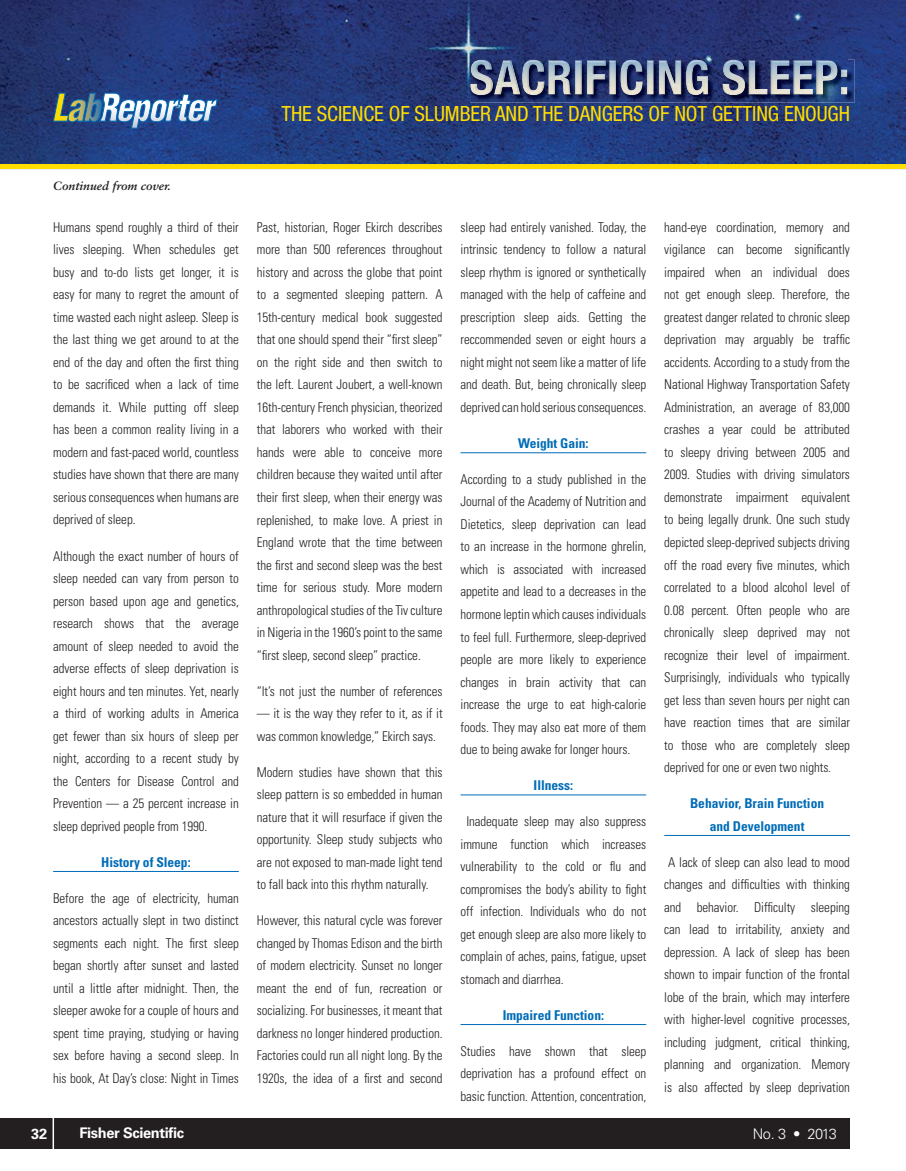
<style>
.page{position:relative;width:906px;height:1171px;background:#fff}
.page>*{position:absolute;margin:0;border:0;box-sizing:border-box;transform-origin:0 0}
.t1{font:condensed 21px "Helvetica Neue LT Std";letter-spacing:-.005em;color:#fd0}
.t2{font:700 14.7px "Univers LT Std";letter-spacing:-.025em;color:#fff}
.t3{font:300 14.7px "Univers LT Std";letter-spacing:-.05em;color:#fff}
.t4{font:300 condensed 13.5px/22.5px "Univers LT Std";letter-spacing:-.005em;color:#231f20;text-align:justify;scale:.96 1}
.t5{font:700 condensed 13.5px/22.5px "Univers LT Std";letter-spacing:-.005em;color:#006cb7;text-align:center}
.t6{font:italic 700 12px "Sabon LT Std";color:#231f20}
</style>
<div class="page">
<img style="left:0;top:0;width:906px;height:164px">
<div style="left:0;top:1118px;width:850px;height:30px;background:#231f20"></div>
<hr style="left:53px;top:1116px;width:1px;height:37px;background:#fff">
<hr style="left:53px;top:871px;width:186px;height:1px;background:#006cb7">
<hr style="left:460px;top:452px;width:186px;height:1px;background:#006cb7">
<hr style="left:460px;top:794px;width:186px;height:1px;background:#006cb7">
<hr style="left:460px;top:1024px;width:186px;height:1px;background:#006cb7">
<hr style="left:664px;top:835px;width:186px;height:1px;background:#006cb7">
<div style="left:0;top:164px;width:906px;height:5px;background:#fd0"></div>
<svg style="left:53px;top:93px;width:165px;height:36px;background:#5e7ea3"></svg>
<img style="left:470px;top:60px;width:384px;height:43px">
<img style="left:475px;top:95px;width:264px;height:1px">
<img style="left:470px;top:60px;width:377px;height:35px">
<h1 class="t1" style="left:281px;top:102px;width:570px">THE SCIENCE OF SLUMBER AND THE DANGERS OF NOT GETTING ENOUGH</h1>
<p class="t6" style="left:53px;top:178px;width:119px">Continued from cover.</p>
<p class="t4" style="left:53px;top:216px;width:195px">Humans spend roughly a third of their lives sleeping. When schedules get busy and to-do lists get longer, it is easy for many to regret the amount of time wasted each night asleep. Sleep is the last thing we get around to at the end of the day and often the first thing to be sacrificed when a lack of time demands it. While putting off sleep has been a common reality living in a modern and fast-paced world, countless studies have shown that there are many serious consequences when humans are deprived of sleep.</p>
<p class="t4" style="left:53px;top:545px;width:195px">Although the exact number of hours of sleep needed can vary from person to person based upon age and genetics, research shows that the average amount of sleep needed to avoid the adverse effects of sleep deprivation is eight hours and ten minutes. Yet, nearly a third of working adults in America get fewer than six hours of sleep per night, according to a recent study by the Centers for Disease Control and Prevention — a 25 percent increase in sleep deprived people from 1990.</p>
<p class="t5" style="left:101px;top:851px;width:91px">History of Sleep:</p>
<p class="t4" style="left:53px;top:887px;width:195px">Before the age of electricity, human ancestors actually slept in two distinct segments each night. The first sleep began shortly after sunset and lasted until a little after midnight. Then, the sleeper awoke for a couple of hours and spent time praying, studying or having sex before having a second sleep. In his book, At Day’s close: Night in Times</p>
<p class="t4" style="left:257px;top:216px;width:195px">Past, historian, Roger Ekirch describes more than 500 references throughout history and across the globe that point to a segmented sleeping pattern. A 15th-century medical book suggested that one should spend their “first sleep” on the right side and then switch to the left. Laurent Joubert, a well-known 16th-century French physician, theorized that laborers who worked with their hands were able to conceive more children because they waited until after their first sleep, when their energy was replenished, to make love. A priest in England wrote that the time between the first and second sleep was the best time for serious study. More modern anthropological studies of the Tiv culture in Nigeria in the 1960’s point to the same “first sleep, second sleep” practice.</p>
<p class="t4" style="left:257px;top:680px;width:195px">“It’s not just the number of references</p>
<p class="t4" style="left:257px;top:703px;width:195px">— it is the way they refer to it, as if it was common knowledge,” Ekirch says.</p>
<p class="t4" style="left:257px;top:761px;width:195px">Modern studies have shown that this sleep pattern is so embedded in human nature that it will resurface if given the opportunity. Sleep study subjects who are not exposed to man-made light tend to fall back into this rhythm naturally.</p>
<p class="t4" style="left:257px;top:910px;width:195px">However, this natural cycle was forever changed by Thomas Edison and the birth of modern electricity. Sunset no longer meant the end of fun, recreation or socializing. For businesses, it meant that darkness no longer hindered production.<br>Factories could run all night long. By the 1920s, the idea of a first and second</p>
<p class="t4" style="left:460px;top:216px;width:195px">sleep had entirely vanished. Today, the intrinsic tendency to follow a natural sleep rhythm is ignored or synthetically managed with the help of caffeine and prescription sleep aids. Getting the reccommended seven or eight hours a night might not seem like a matter of life and death. But, being chronically sleep deprived can hold serious consequences.</p>
<p class="t5" style="left:518px;top:432px;width:72px">Weight Gain:</p>
<p class="t4" style="left:460px;top:468px;width:195px">According to a study published in the Journal of the Academy of Nutrition and Dietetics, sleep deprivation can lead to an increase in the hormone ghrelin, which is associated with increased appetite and lead to a decreases in the hormone leptin which causes individuals to feel full. Furthermore, sleep-deprived people are more likely to experience changes in brain activity that can increase the urge to eat high-calorie foods. They may also eat more of them due to being awake for longer hours.</p>
<p class="t5" style="left:533px;top:774px;width:41px">Illness:</p>
<p class="t4" style="left:460px;top:810px;width:195px;text-indent:6px">Inadequate sleep may also suppress immune function which increases vulnerability to the cold or flu and compromises the body’s ability to fight off infection. Individuals who do not get enough sleep are also more likely to complain of aches, pains, fatigue, upset stomach and diarrhea.</p>
<p class="t5" style="left:503px;top:1004px;width:103px">Impaired Function:</p>
<p class="t4" style="left:460px;top:1040px;width:195px">Studies have shown that sleep deprivation has a profound effect on basic function. Attention, concentration,</p>
<p class="t4" style="left:664px;top:216px;width:195px">hand-eye coordination, memory and vigilance can become significantly impaired when an individual does not get enough sleep. Therefore, the greatest danger related to chronic sleep deprivation may arguably be traffic accidents. According to a study from the National Highway Transportation Safety Administration, an average of 83,000 crashes a year could be attributed to sleepy driving between 2005 and 2009. Studies with driving simulators demonstrate impairment equivalent to being legally drunk. One such study depicted sleep-deprived subjects driving off the road every five minutes, which correlated to a blood alcohol level of 0.08 percent. Often people who are chronically sleep deprived may not recognize their level of impairment.<br>Surprisingly, individuals who typically get less than seven hours per night can have reaction times that are similar to those who are completely sleep deprived for one or even two nights.</p>
<p class="t5" style="left:690px;top:792px;width:136px">Behavior, Brain Function and Development</p>
<p class="t4" style="left:664px;top:851px;width:195px">A lack of sleep can also lead to mood changes and difficulties with thinking and behavior. Difficulty sleeping can lead to irritability, anxiety and depression. A lack of sleep has been shown to impair function of the frontal lobe of the brain, which may interfere with higher-level cognitive processes, including judgment, critical thinking, planning and organization. Memory is also affected by sleep deprivation</p>
<p class="t2" style="left:31px;top:1124px;width:18px">32</p>
<p class="t2" style="left:79px;top:1124px;width:106px">Fisher Scientific</p>
<p class="t3" style="left:752px;top:1124px;width:35px">No. 3</p>
<p class="t3" style="left:807px;top:1124px;width:31px">2013</p>
</div>
